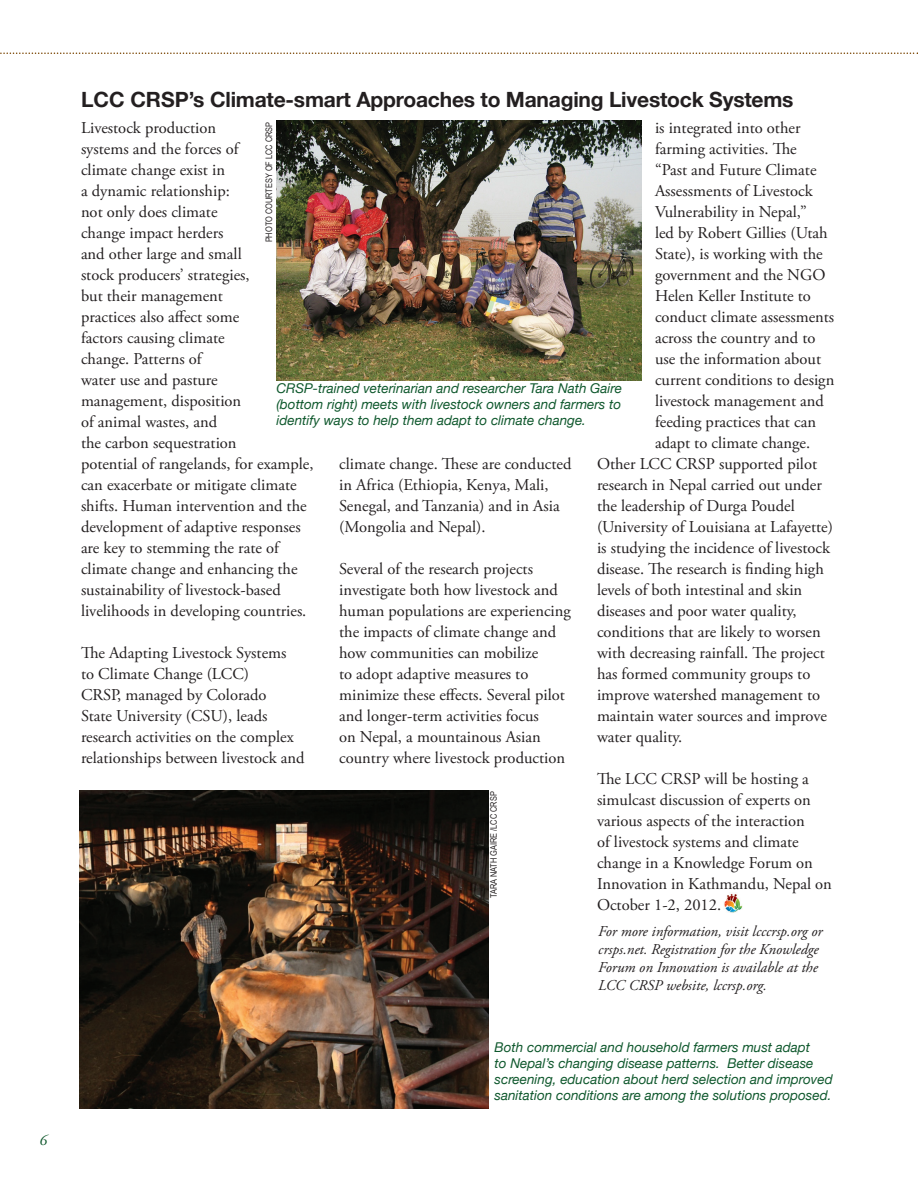
<style>
.page{position:relative;width:918px;height:1188px;background:#fff}
.page>*{position:absolute;margin:0;border:0;box-sizing:border-box;transform-origin:0 0}
.Headline{font:700 21px "Helvetica Neue";letter-spacing:-.01em;color:#231f20}
.Text{font:16.5px/21px "Adobe Garamond Pro";color:#231f20}
.Headline-2{font:16.5px/21px "Adobe Garamond Pro";color:#231f20}
.More_info{font:italic 15px/18px "Adobe Garamond Pro";color:#231f20}
.t1{font:italic 15px "Adobe Garamond Pro";color:#0f582d}
.t2{font:italic 13.5px/16.2px "Helvetica Neue";color:#0f582d;text-align:justify}
.Photographer{font:9px "Arial Narrow";color:#231f20}
</style>
<div class="page">
<svg style="left:0;top:52px;width:918px;height:2px"></svg>
<img style="left:276px;top:121px;width:366px;height:259px">
<img style="left:80px;top:791px;width:409px;height:317px">
<img style="left:724px;top:893px;width:18px;height:20px">
<p class="t1" style="left:39px;top:1131px;width:9px">6</p>
<p class="Headline" style="left:81px;top:81px;width:714px">LCC CRSP’s Climate-smart Approaches to Managing Livestock Systems</p>
<p class="Headline-2" style="left:81px;top:118px;width:234px">Livestock production<br>systems and the forces of<br>climate change exist in<br>a dynamic relationship:<br>not only does climate<br>change impact herders<br>and other large and small<br>stock producers’ strategies,<br>but their management<br>practices also affect some<br>factors causing climate<br>change. Patterns of<br>water use and pasture<br>management, disposition<br>of animal wastes, and<br>the carbon sequestration<br>potential of rangelands, for example, can exacerbate or mitigate climate shifts. Human intervention and the development of adaptive responses are key to stemming the rate of climate change and enhancing the sustainability of livestock-based livelihoods in developing countries.</p>
<p class="Text" style="left:81px;top:643px;width:225px">The Adapting Livestock Systems<br>to Climate Change (LCC)<br>CRSP, managed by Colorado<br>State University (CSU), leads research activities on the complex relationships between livestock and</p>
<p class="Text" style="left:655px;top:118px;width:147px">is integrated into other</p>
<p class="Text" style="left:655px;top:139px;width:143px">farming activities. The</p>
<p class="Text" style="left:655px;top:160px;width:163px">“Past and Future Climate</p>
<p class="Text" style="left:655px;top:181px;width:159px">Assessments of Livestock</p>
<p class="Text" style="left:655px;top:202px;width:153px">Vulnerability in Nepal,”</p>
<p class="Text" style="left:655px;top:223px;width:174px">led by Robert Gillies (Utah</p>
<p class="Text" style="left:655px;top:244px;width:169px">State), is working with the</p>
<p class="Text" style="left:655px;top:265px;width:172px">government and the NGO</p>
<p class="Text" style="left:655px;top:286px;width:157px">Helen Keller Institute to</p>
<p class="Text" style="left:655px;top:307px;width:181px">conduct climate assessments</p>
<p class="Text" style="left:655px;top:328px;width:162px">across the country and to</p>
<p class="Text" style="left:655px;top:349px;width:168px">use the information about</p>
<p class="Text" style="left:655px;top:370px;width:181px">current conditions to design</p>
<p class="Text" style="left:655px;top:391px;width:170px">livestock management and</p>
<p class="Text" style="left:655px;top:412px;width:162px">feeding practices that can</p>
<p class="Text" style="left:655px;top:433px;width:157px">adapt to climate change.</p>
<p class="Text" style="left:597px;top:454px;width:222px">Other LCC CRSP supported pilot</p>
<p class="Text" style="left:597px;top:475px;width:226px">research in Nepal carried out under</p>
<p class="Text" style="left:597px;top:496px;width:199px">the leadership of Durga Poudel</p>
<p class="Text" style="left:597px;top:517px;width:238px">(University of Louisiana at Lafayette)</p>
<p class="Text" style="left:597px;top:538px;width:235px">is studying the incidence of livestock</p>
<p class="Text" style="left:597px;top:559px;width:228px">disease. The research is finding high</p>
<p class="Text" style="left:597px;top:580px;width:207px">levels of both intestinal and skin</p>
<p class="Text" style="left:597px;top:601px;width:201px">diseases and poor water quality,</p>
<p class="Text" style="left:597px;top:622px;width:225px">conditions that are likely to worsen</p>
<p class="Text" style="left:597px;top:643px;width:229px">with decreasing rainfall. The project</p>
<p class="Text" style="left:597px;top:664px;width:215px">has formed community groups to</p>
<p class="Text" style="left:597px;top:685px;width:225px">improve watershed management to</p>
<p class="Text" style="left:597px;top:706px;width:231px">maintain water sources and improve</p>
<p class="Text" style="left:597px;top:727px;width:87px">water quality.</p>
<p class="Text" style="left:597px;top:769px;width:236px">The LCC CRSP will be hosting a simulcast discussion of experts on various aspects of the interaction<br>of livestock systems and climate change in a Knowledge Forum on<br>Innovation in Kathmandu, Nepal on<br>October 1-2, 2012.</p>
<p class="Photographer" style="left:262px;top:242px;width:122px;rotate:-90deg">PHOTO COURTESY OF LCC CRSP</p>
<p class="t2" style="left:276px;top:380px;width:347px">CRSP-trained veterinarian and researcher Tara Nath Gaire (bottom right) meets with livestock owners and farmers to identify ways to help them adapt to climate change.</p>
<p class="Text" style="left:339px;top:454px;width:234px">climate change. These are conducted in Africa (Ethiopia, Kenya, Mali,<br>Senegal, and Tanzania) and in Asia (Mongolia and Nepal).</p>
<p class="Text" style="left:339px;top:559px;width:233px">Several of the research projects investigate both how livestock and human populations are experiencing the impacts of climate change and how communities can mobilize<br>to adopt adaptive measures to minimize these effects. Several pilot and longer-term activities focus<br>on Nepal, a mountainous Asian country where livestock production</p>
<p class="Photographer" style="left:487px;top:898px;width:108px;rotate:-90deg">TARA NATH GAIRE /LCC CRSP</p>
<p class="More_info" style="left:598px;top:923px;width:226px">For more information, visit lcccrsp.org or crsps.net. Registration for the Knowledge Forum on Innovation is available at the LCC CRSP website, lccrsp.org.</p>
<p class="t2" style="left:495px;top:1038px;width:340px;text-align:left">Both commercial and household farmers must adapt<br>to Nepal’s changing disease patterns. Better disease screening, education about herd selection and improved sanitation conditions are among the solutions proposed.</p>
</div>
